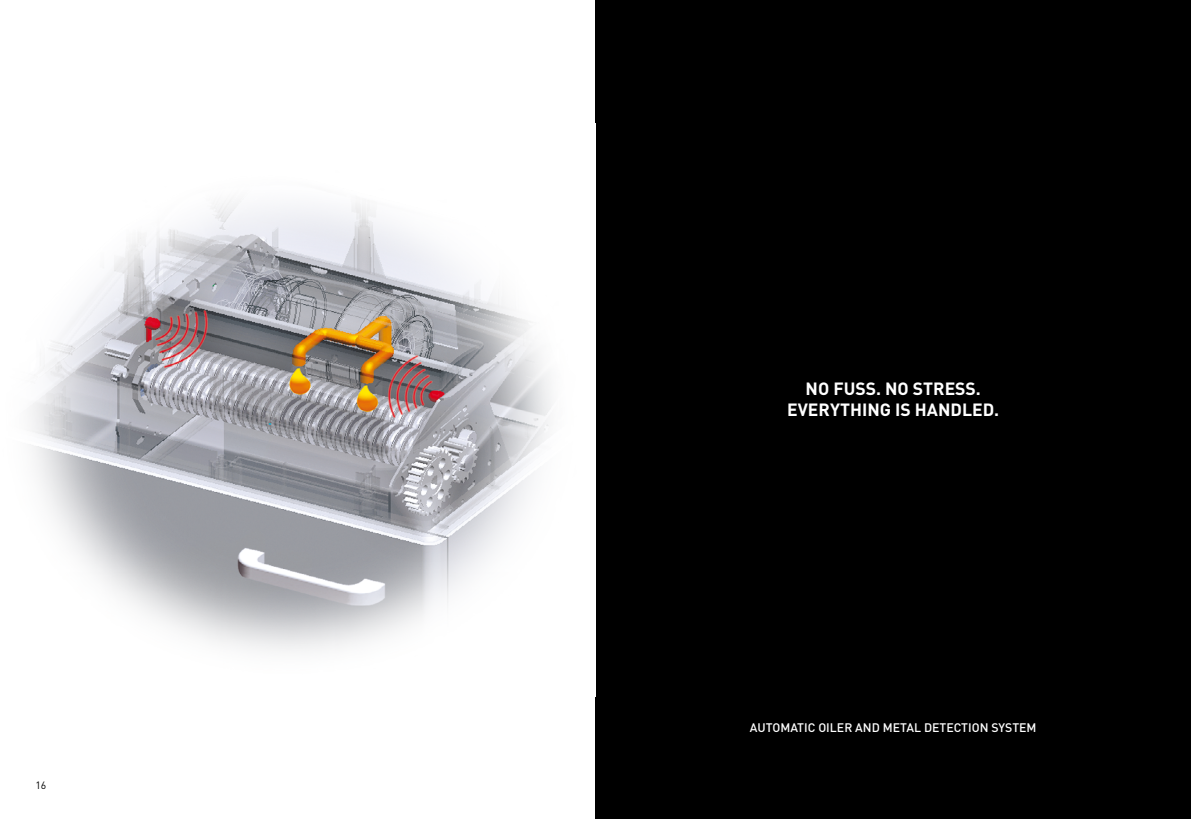
<style>
.page{position:relative;width:1191px;height:819px;background:#fff}
.page>*{position:absolute;margin:0;border:0;box-sizing:border-box;transform-origin:0 0}
.t1{font:700 17.5px/21px "DIN";color:#fff;text-align:center}
.t2{font:500 12.25px "DIN";color:#fff}
.t3{font:10.5px "DIN";color:#000}
</style>
<div class="page">
<div style="left:595px;top:0;width:596px;height:819px;background:#000"></div>
<img style="left:30px;top:200px;width:522px;height:451px">
<p class="t3" style="left:35px;top:779px;width:12px">16</p>
<h1 class="t1" style="left:787px;top:377px;width:213px">NO FUSS. NO STRESS.<br>EVERYTHING IS HANDLED.</h1>
<p class="t2" style="left:750px;top:719px;width:288px">AUTOMATIC OILER AND METAL DETECTION SYSTEM</p>
</div>
